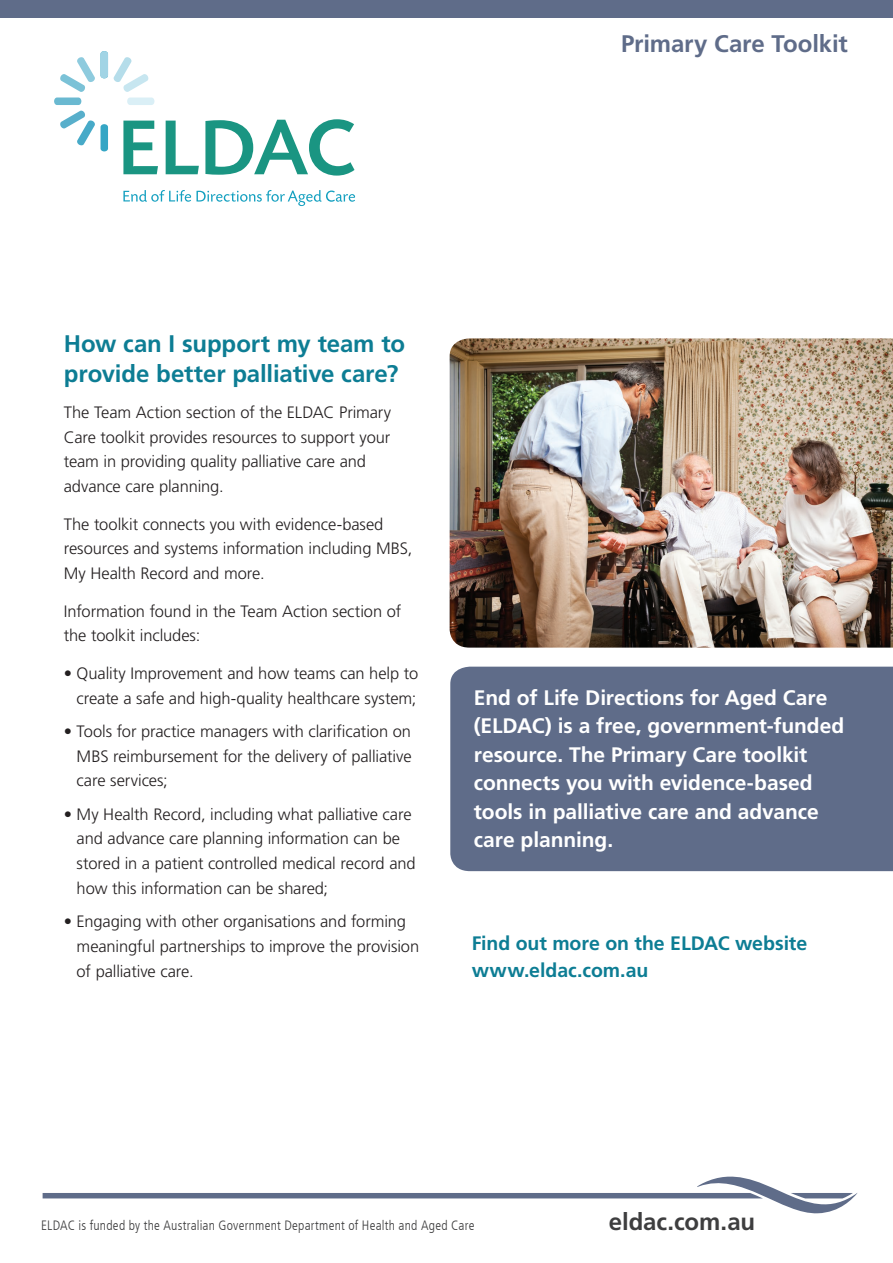
<style>
.page{position:relative;width:893px;height:1263px;background:#fff}
.page>*{position:absolute;margin:0;border:0;box-sizing:border-box;transform-origin:0 0}
.Text_Heading{font:700 24px/30px "Frutiger LT Std";letter-spacing:-.005em;color:#0d7d94}
.Text_Heading-2{font:700 24px "Frutiger LT Std";letter-spacing:-.005em;color:#5f6c89}
.Website{font:700 24px "Frutiger LT Std";letter-spacing:-.005em;color:#3e3e3f}
.White_text{font:700 21px/28.5px "Frutiger LT Std";letter-spacing:-.005em;color:#fff}
.Bullets{font:700 19.5px/27px "Frutiger LT Std";letter-spacing:-.005em;color:#0d7d94}
.Bullets-2{font:300 16.5px/24.8px "Frutiger LT Std";letter-spacing:-.01em;color:#231f20}
.Text{font:300 16.5px/24.8px "Frutiger LT Std";letter-spacing:-.005em;color:#231f20}
.Funded_by_text{font:300 condensed 13.5px "Frutiger LT";letter-spacing:.015em;color:#3e3e3f}
</style>
<div class="page">
<div style="left:0;top:0;width:893px;height:17px;background:#5f6c89"></div>
<svg style="left:127px;top:98px;width:27px;height:7px"></svg>
<svg style="left:101px;top:124px;width:7px;height:27px"></svg>
<svg style="left:54px;top:98px;width:41px;height:48px"></svg>
<svg style="left:60px;top:57px;width:35px;height:35px"></svg>
<svg style="left:101px;top:51px;width:48px;height:41px"></svg>
<svg style="left:123px;top:190px;width:232px;height:16px"></svg>
<svg style="left:123px;top:121px;width:35px;height:53px"></svg>
<svg style="left:166px;top:121px;width:33px;height:53px"></svg>
<svg style="left:205px;top:119px;width:149px;height:57px"></svg>
<img style="left:450px;top:338px;width:443px;height:310px">
<div style="left:450px;top:667px;width:443px;height:204px;background:#5f6c89"></div>
<svg style="left:43px;top:1176px;width:815px;height:38px"></svg>
<h1 class="Text_Heading-2" style="left:621px;top:29px;width:228px">Primary Care Toolkit</h1>
<h1 class="Text_Heading" style="left:64px;top:329px;width:343px">How can I support my team to provide better palliative care?</h1>
<p class="Text" style="left:64px;top:400px;width:329px">The Team Action section of the ELDAC Primary Care toolkit provides resources to support your team in providing quality palliative care and advance care planning.</p>
<p class="Text" style="left:64px;top:512px;width:350px">The toolkit connects you with evidence-based resources and systems information including MBS,<br>My Health Record and more.</p>
<p class="Text" style="left:64px;top:599px;width:339px">Information found in the Team Action section of the toolkit includes:</p>
<p class="Bullets-2" style="left:64px;top:661px;width:356px;text-align:right">• Quality Improvement and how teams can help to create a safe and high-quality healthcare system;</p>
<p class="Bullets-2" style="left:77px;top:719px;width:336px;text-align:justify;text-indent:-13px">• Tools for practice managers with clarification on MBS reimbursement for the delivery of palliative care services;</p>
<p class="Bullets-2" style="left:77px;top:802px;width:341px;text-indent:-13px">• My Health Record, including what palliative care and advance care planning information can be stored in a patient controlled medical record and how this information can be shared;</p>
<p class="Bullets-2" style="left:77px;top:909px;width:344px;text-indent:-13px">• Engaging with other organisations and forming meaningful partnerships to improve the provision of palliative care.</p>
<p class="White_text" style="left:474px;top:683px;width:372px">End of Life Directions for Aged Care (ELDAC) is a free, government-funded resource. The Primary Care toolkit connects you with evidence-based tools in palliative care and advance care planning.</p>
<p class="Bullets" style="left:472px;top:930px;width:337px">Find out more on the ELDAC website www.eldac.com.au</p>
<p class="Funded_by_text" style="left:41px;top:1217px;width:435px">ELDAC is funded by the Australian Government Department of Health and Aged Care</p>
<p class="Website" style="left:609px;top:1207px;width:148px">eldac.com.au</p>
</div>
